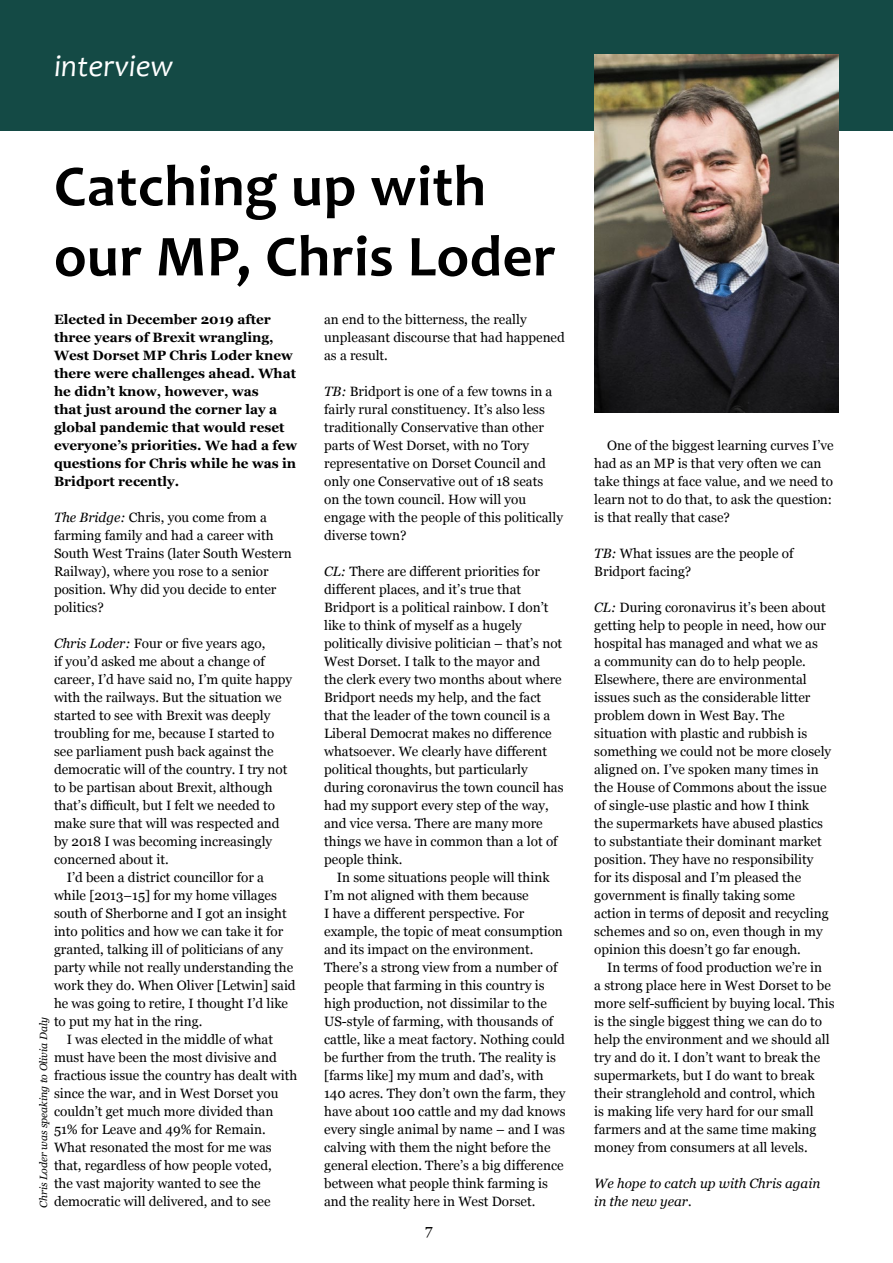
<style>
.page{position:relative;width:893px;height:1263px;background:#fff}
.page>*{position:absolute;margin:0;border:0;box-sizing:border-box;transform-origin:0 0}
.t1{font:700 58.5px/70.2px "Candara";letter-spacing:.01em;color:#000}
.t2{font:italic 30.75px "Candara";color:#fff}
.t3{font:15px "Georgia";color:#000}
.t4{font:13.5px/18px "Georgia";color:#000}
.t5{font:700 13.5px/18px "Georgia";color:#000}
.t6{font:italic 13.5px "Georgia";color:#000}
.t7{font:italic 10.5px "Georgia";color:#000}
.s1{font-style:italic}
</style>
<div class="page">
<div style="left:0;top:0;width:893px;height:130px;background:#144a45"></div>
<img style="left:594px;top:54px;width:245px;height:359px">
<h2 class="t2" style="left:54px;top:48px;width:121px">interview</h2>
<h1 class="t1" style="left:54px;top:151px;width:503px">Catching up with our MP, Chris Loder</h1>
<p class="t5" style="left:54px;top:310px;width:245px">Elected in December 2019 after three years of Brexit wrangling,<br>West Dorset MP Chris Loder knew there were challenges ahead. What he didn’t know, however, was<br>that just around the corner lay a global pandemic that would reset everyone’s priorities. We had a few questions for Chris while he was in<br>Bridport recently.</p>
<p class="t4" style="left:54px;top:508px;width:239px"><span class="s1">The Bridge:</span> Chris, you come from a farming family and had a career with<br>South West Trains (later South Western<br>Railway), where you rose to a senior position. Why did you decide to enter politics?</p>
<p class="t4" style="left:54px;top:634px;width:213px"><span class="s1">Chris Loder:</span> Four or five years ago,</p>
<p class="t4" style="left:54px;top:652px;width:212px">if you’d asked me about a change of</p>
<p class="t4" style="left:54px;top:670px;width:240px">career, I’d have said no, I’m quite happy</p>
<p class="t4" style="left:54px;top:688px;width:229px">with the railways. But the situation we</p>
<p class="t4" style="left:54px;top:706px;width:218px">started to see with Brexit was deeply</p>
<p class="t4" style="left:54px;top:724px;width:222px">troubling for me, because I started to</p>
<p class="t4" style="left:54px;top:742px;width:221px">see parliament push back against the</p>
<p class="t4" style="left:54px;top:760px;width:235px">democratic will of the country. I try not</p>
<p class="t4" style="left:54px;top:778px;width:220px">to be partisan about Brexit, although</p>
<p class="t4" style="left:54px;top:796px;width:223px">that’s difficult, but I felt we needed to</p>
<p class="t4" style="left:54px;top:814px;width:227px">make sure that will was respected and</p>
<p class="t4" style="left:54px;top:832px;width:220px">by 2018 I was becoming increasingly</p>
<p class="t4" style="left:54px;top:850px;width:116px">concerned about it.</p>
<p class="t4" style="left:67px;top:868px;width:199px">I’d been a district councillor for a</p>
<p class="t4" style="left:54px;top:886px;width:224px">while [2013–15] for my home villages</p>
<p class="t4" style="left:54px;top:904px;width:234px">south of Sherborne and I got an insight</p>
<p class="t4" style="left:54px;top:922px;width:231px">into politics and how we can take it for</p>
<p class="t4" style="left:54px;top:940px;width:231px">granted, talking ill of politicians of any</p>
<p class="t4" style="left:54px;top:958px;width:241px">party while not really understanding the</p>
<p class="t4" style="left:54px;top:976px;width:243px">work they do. When Oliver [Letwin] said</p>
<p class="t4" style="left:54px;top:994px;width:236px">he was going to retire, I thought I’d like</p>
<p class="t4" style="left:54px;top:1012px;width:150px">to put my hat in the ring.</p>
<p class="t4" style="left:67px;top:1030px;width:208px">I was elected in the middle of what</p>
<p class="t4" style="left:54px;top:1048px;width:224px">must have been the most divisive and</p>
<p class="t4" style="left:54px;top:1066px;width:245px">fractious issue the country has dealt with</p>
<p class="t4" style="left:54px;top:1084px;width:226px">since the war, and in West Dorset you</p>
<p class="t4" style="left:54px;top:1102px;width:221px">couldn’t get much more divided than</p>
<p class="t4" style="left:54px;top:1120px;width:213px">51% for Leave and 49% for Remain.</p>
<p class="t4" style="left:54px;top:1138px;width:219px">What resonated the most for me was</p>
<p class="t4" style="left:54px;top:1156px;width:219px">that, regardless of how people voted,</p>
<p class="t4" style="left:54px;top:1174px;width:208px">the vast majority wanted to see the</p>
<p class="t4" style="left:54px;top:1192px;width:218px">democratic will delivered, and to see</p>
<p class="t4" style="left:324px;top:310px;width:242px">an end to the bitterness, the really unpleasant discourse that had happened as a result.</p>
<p class="t4" style="left:324px;top:382px;width:240px"><span class="s1">TB:</span> Bridport is one of a few towns in a fairly rural constituency. It’s also less traditionally Conservative than other parts of West Dorset, with no Tory representative on Dorset Council and only one Conservative out of 18 seats<br>on the town council. How will you engage with the people of this politically diverse town?</p>
<p class="t4" style="left:324px;top:562px;width:241px"><span class="s1">CL:</span> There are different priorities for different places, and it’s true that Bridport is a political rainbow. I don’t like to think of myself as a hugely politically divisive politician – that’s not West Dorset. I talk to the mayor and<br>the clerk every two months about where Bridport needs my help, and the fact that the leader of the town council is a Liberal Democrat makes no difference whatsoever. We clearly have different political thoughts, but particularly during coronavirus the town council has had my support every step of the way, and vice versa. There are many more things we have in common than a lot of people think.</p>
<p class="t4" style="left:324px;top:867px;width:243px;text-indent:13px">In some situations people will think I’m not aligned with them because<br>I have a different perspective. For example, the topic of meat consumption and its impact on the environment.<br>There’s a strong view from a number of people that farming in this country is high production, not dissimilar to the US-style of farming, with thousands of cattle, like a meat factory. Nothing could be further from the truth. The reality is [farms like] my mum and dad’s, with 140 acres. They don’t own the farm, they have about 100 cattle and my dad knows every single animal by name – and I was calving with them the night before the general election. There’s a big difference between what people think farming is and the reality here in West Dorset.</p>
<p class="t7" style="left:36px;top:1208px;width:192px;rotate:-90deg">Chris Loder was speaking to Olivia Daly</p>
<p class="t3" style="left:425px;top:1219px;width:9px">7</p>
<p class="t4" style="left:594px;top:435px;width:241px;text-indent:13px">One of the biggest learning curves I’ve had as an MP is that very often we can take things at face value, and we need to learn not to do that, to ask the question: is that really that case?</p>
<p class="t4" style="left:594px;top:543px;width:201px"><span class="s1">TB:</span> What issues are the people of<br>Bridport facing?</p>
<p class="t4" style="left:594px;top:597px;width:238px"><span class="s1">CL:</span> During coronavirus it’s been about getting help to people in need, how our hospital has managed and what we as<br>a community can do to help people.<br>Elsewhere, there are environmental issues such as the considerable litter problem down in West Bay. The situation with plastic and rubbish is something we could not be more closely aligned on. I’ve spoken many times in the House of Commons about the issue of single-use plastic and how I think the supermarkets have abused plastics to substantiate their dominant market position. They have no responsibility for its disposal and I’m pleased the government is finally taking some action in terms of deposit and recycling schemes and so on, even though in my opinion this doesn’t go far enough.</p>
<p class="t4" style="left:594px;top:957px;width:242px;text-indent:13px">In terms of food production we’re in<br>a strong place here in West Dorset to be more self-sufficient by buying local. This is the single biggest thing we can do to help the environment and we should all try and do it. I don’t want to break the supermarkets, but I do want to break their stranglehold and control, which<br>is making life very hard for our small farmers and at the same time making money from consumers at all levels.</p>
<p class="t6" style="left:594px;top:1173px;width:228px">We hope to catch up with Chris again</p>
<p class="t6" style="left:594px;top:1191px;width:99px">in the new year.</p>
</div>
